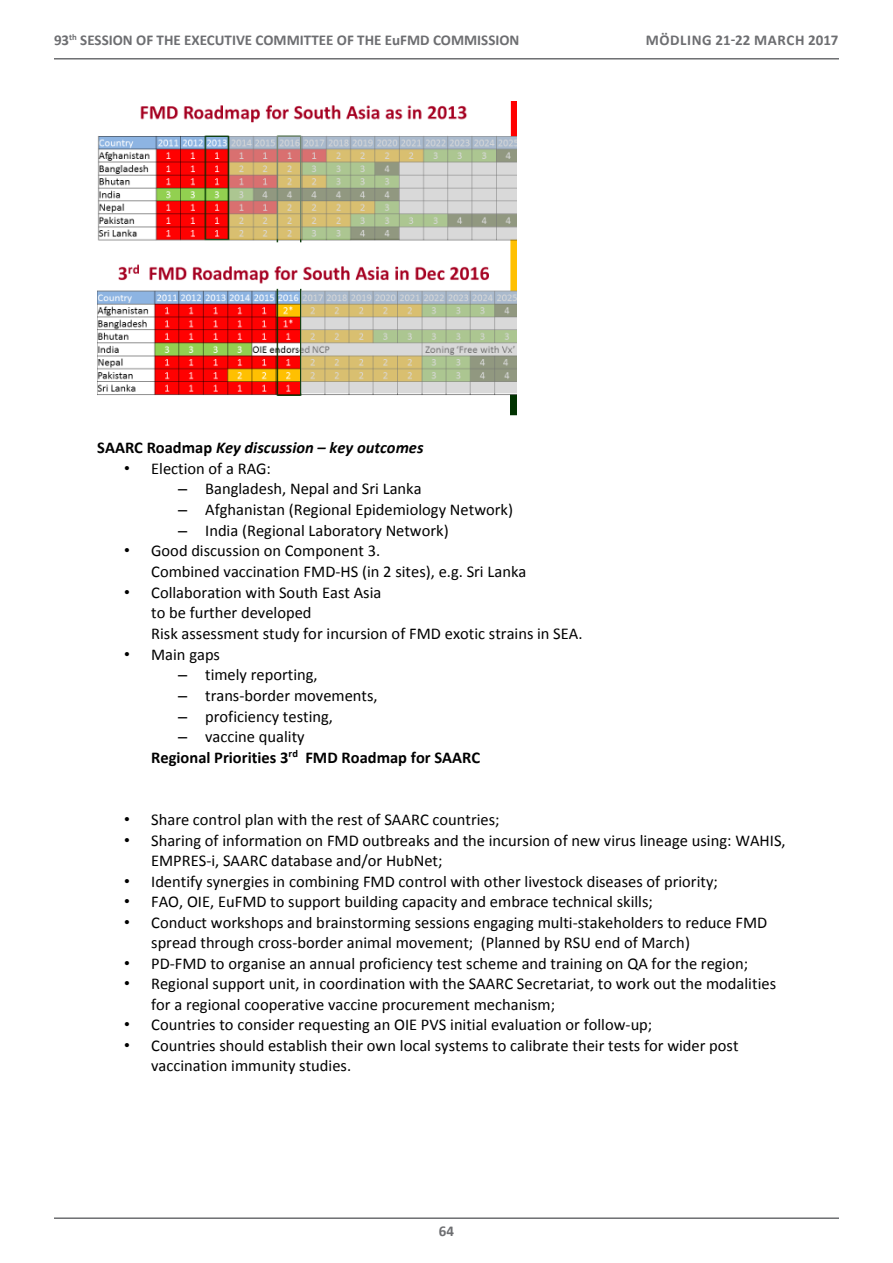
<style>
.page{position:relative;width:893px;height:1263px;background:#fff}
.page>*{position:absolute;margin:0;border:0;box-sizing:border-box;transform-origin:0 0}
.t1{font:16.5px/20.1px "Calibri";color:#000}
.t2{font:700 16.5px/20.5px "Calibri";color:#000}
.t3{font:italic 700 16.5px "Calibri";color:#000}
.t4{font:700 15px "Calibri";color:#6d6e71}
.t5{font:700 15px "Calibri";letter-spacing:.04em;color:#6d6e71}
.s1{font-style:normal}
.s2{font-family:"Arial"}
.s3{font-family:"Arial";font-weight:400}
.s4{font-weight:400}
</style>
<div class="page">
<hr style="left:54px;top:58px;width:785px;height:2px;background:#6d6e71">
<hr style="left:54px;top:1217px;width:785px;height:2px;background:#6d6e71">
<img style="left:97px;top:102px;width:420px;height:314px">
<p class="t4" style="left:54px;top:31px;width:467px">93<sup>th</sup> SESSION OF THE EXECUTIVE COMMITTEE OF THE EuFMD COMMISSION</p>
<p class="t5" style="left:646px;top:31px;width:194px">Mödling 21-22 march 2017</p>
<p class="t3" style="left:97px;top:437px;width:328px"><span class="s1">SAARC Roadmap</span> Key discussion – key outcomes</p>
<p class="t1" style="left:124px;top:458px;width:148px"><span class="s2">•</span> Election of a RAG:</p>
<p class="t1" style="left:178px;top:479px;width:245px"><span class="s2">–</span> Bangladesh, Nepal and Sri Lanka</p>
<p class="t1" style="left:178px;top:500px;width:336px"><span class="s2">–</span> Afghanistan (Regional Epidemiology Network)</p>
<p class="t1" style="left:178px;top:520px;width:272px"><span class="s2">–</span> India (Regional Laboratory Network)</p>
<p class="t1" style="left:151px;top:541px;width:377px;line-height:20.7px;text-indent:-27px"><span class="s2">•</span> Good discussion on Component 3.<br>Combined vaccination FMD-HS (in 2 sites), e.g. Sri Lanka</p>
<p class="t1" style="left:151px;top:582px;width:433px;line-height:20.7px;text-indent:-27px"><span class="s2">•</span> Collaboration with South East Asia<br>to be further developed<br>Risk assessment study for incursion of FMD exotic strains in SEA.</p>
<p class="t1" style="left:124px;top:644px;width:97px"><span class="s2">•</span> Main gaps</p>
<p class="t1" style="left:178px;top:665px;width:141px"><span class="s2">–</span> timely reporting,</p>
<p class="t1" style="left:178px;top:686px;width:201px"><span class="s2">–</span> trans-border movements,</p>
<p class="t1" style="left:178px;top:706px;width:156px"><span class="s2">–</span> proficiency testing,</p>
<p class="t2" style="left:151px;top:727px;width:331px;text-indent:27px"><span class="s3">–</span> <span class="s4">vaccine quality<br></span>Regional Priorities 3<sup>rd</sup> FMD Roadmap for SAARC</p>
<p class="t1" style="left:124px;top:809px;width:377px"><span class="s2">•</span> Share control plan with the rest of SAARC countries;</p>
<p class="t1" style="left:151px;top:830px;width:636px;text-indent:-27px"><span class="s2">•</span> Sharing of information on FMD outbreaks and the incursion of new virus lineage using: WAHIS,<br>EMPRES-i, SAARC database and/or HubNet;</p>
<p class="t1" style="left:124px;top:871px;width:595px"><span class="s2">•</span> Identify synergies in combining FMD control with other livestock diseases of priority;</p>
<p class="t1" style="left:124px;top:892px;width:530px"><span class="s2">•</span> FAO, OIE, EuFMD to support building capacity and embrace technical skills;</p>
<p class="t1" style="left:151px;top:912px;width:618px;text-indent:-27px"><span class="s2">•</span> Conduct workshops and brainstorming sessions engaging multi-stakeholders to reduce FMD spread through cross-border animal movement; (Planned by RSU end of March)</p>
<p class="t1" style="left:124px;top:953px;width:626px"><span class="s2">•</span> PD-FMD to organise an annual proficiency test scheme and training on QA for the region;</p>
<p class="t1" style="left:151px;top:974px;width:626px;text-indent:-27px"><span class="s2">•</span> Regional support unit, in coordination with the SAARC Secretariat, to work out the modalities for a regional cooperative vaccine procurement mechanism;</p>
<p class="t1" style="left:124px;top:1015px;width:530px"><span class="s2">•</span> Countries to consider requesting an OIE PVS initial evaluation or follow-up;</p>
<p class="t1" style="left:151px;top:1035px;width:589px;text-indent:-27px"><span class="s2">•</span> Countries should establish their own local systems to calibrate their tests for wider post vaccination immunity studies.</p>
<p class="t4" style="left:439px;top:1222px;width:17px">64</p>
</div>
